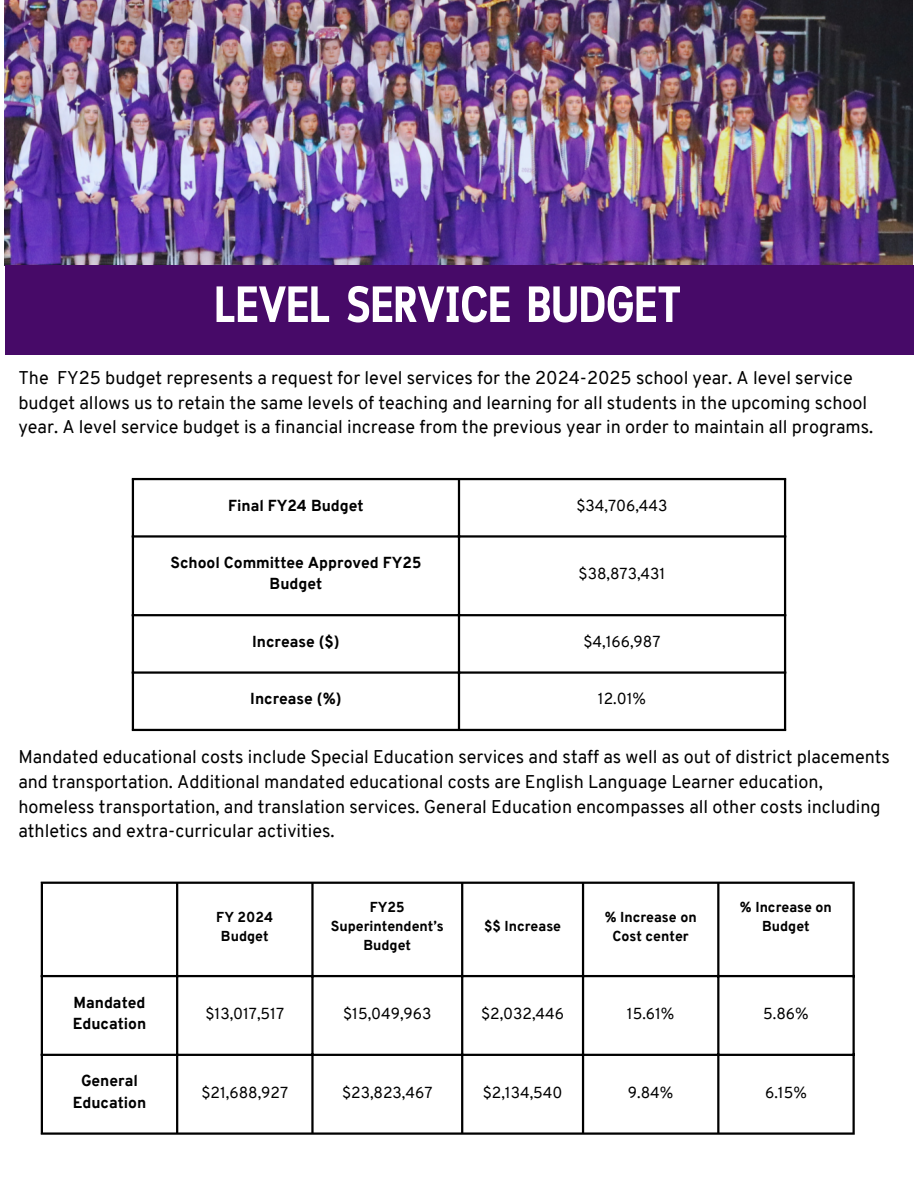
<style>
.page{position:relative;width:918px;height:1188px;background:#fff}
.page>*{position:absolute;margin:0;border:0;box-sizing:border-box;transform-origin:0 0}
.t1{font:700 50.85px "Cloud Cond";color:#fff}
.t2{font:18px/24.8px "Overpass";color:#000}
.t3{font:15.6px "Overpass";color:#000}
.t4{font:800 15.6px/21.3px "Overpass";color:#000;text-align:center}
.t5{font:800 14.1px/19.2px "Overpass";color:#000;text-align:center}
</style>
<div class="page">
<img style="left:5px;top:0;width:908px;height:265px">
<div style="left:5px;top:265px;width:908px;height:90px;background:#470a68"></div>
<hr style="left:132px;top:480px;width:2px;height:249px;background:#000">
<hr style="left:458px;top:480px;width:2px;height:249px;background:#000">
<hr style="left:784px;top:480px;width:2px;height:249px;background:#000">
<hr style="left:132px;top:478px;width:654px;height:2px;background:#000">
<hr style="left:132px;top:535px;width:654px;height:3px;background:#000">
<hr style="left:132px;top:614px;width:654px;height:2px;background:#000">
<hr style="left:132px;top:671px;width:654px;height:3px;background:#000">
<hr style="left:132px;top:729px;width:654px;height:2px;background:#000">
<hr style="left:41px;top:884px;width:2px;height:248px;background:#000">
<hr style="left:176px;top:884px;width:2px;height:248px;background:#000">
<hr style="left:311px;top:884px;width:3px;height:248px;background:#000">
<hr style="left:461px;top:884px;width:2px;height:248px;background:#000">
<hr style="left:582px;top:884px;width:2px;height:248px;background:#000">
<hr style="left:717px;top:884px;width:2px;height:248px;background:#000">
<hr style="left:853px;top:884px;width:2px;height:248px;background:#000">
<hr style="left:41px;top:882px;width:814px;height:2px;background:#000">
<hr style="left:41px;top:975px;width:814px;height:2px;background:#000">
<hr style="left:41px;top:1054px;width:814px;height:2px;background:#000">
<hr style="left:41px;top:1132px;width:814px;height:3px;background:#000">
<p class="t1" style="left:214px;top:285px;width:468px">LEVEL SERVICE BUDGET</p>
<p class="t2" style="left:18px;top:367px;width:856px">The FY25 budget represents a request for level services for the 2024-2025 school year. A level service budget allows us to retain the same levels of teaching and learning for all students in the upcoming school year. A level service budget is a financial increase from the previous year in order to maintain all programs.</p>
<h1 class="t4" style="left:228px;top:496px;width:137px">Final FY24 Budget</h1>
<p class="t3" style="left:576px;top:499px;width:93px">$34,706,443</p>
<p class="t4" style="left:170px;top:553px;width:252px">School Committee Approved FY25<br>Budget</p>
<p class="t3" style="left:579px;top:567px;width:88px">$38,873,431</p>
<p class="t4" style="left:252px;top:632px;width:89px">Increase ($)</p>
<p class="t3" style="left:583px;top:635px;width:79px">$4,166,987</p>
<p class="t4" style="left:250px;top:690px;width:93px">Increase (%)</p>
<p class="t3" style="left:598px;top:692px;width:50px">12.01%</p>
<p class="t2" style="left:18px;top:746px;width:873px">Mandated educational costs include Special Education services and staff as well as out of district placements and transportation. Additional mandated educational costs are English Language Learner education, homeless transportation, and translation services. General Education encompasses all other costs including athletics and extra-curricular activities.</p>
<p class="t5" style="left:216px;top:909px;width:58px">FY 2024<br>Budget</p>
<p class="t5" style="left:331px;top:899px;width:115px">FY25<br>Superintendent’s<br>Budget</p>
<p class="t5" style="left:484px;top:918px;width:79px">$$ Increase</p>
<p class="t5" style="left:605px;top:909px;width:93px">% Increase on<br>Cost center</p>
<p class="t5" style="left:740px;top:899px;width:93px">% Increase on<br>Budget</p>
<p class="t4" style="left:73px;top:993px;width:75px;text-align:left">Mandated<br>Education</p>
<p class="t3" style="left:205px;top:1007px;width:80px">$13,017,517</p>
<p class="t3" style="left:343px;top:1007px;width:90px">$15,049,963</p>
<p class="t3" style="left:481px;top:1007px;width:85px">$2,032,446</p>
<p class="t3" style="left:627px;top:1007px;width:49px">15.61%</p>
<p class="t3" style="left:763px;top:1007px;width:47px">5.86%</p>
<p class="t4" style="left:73px;top:1072px;width:75px">General<br>Education</p>
<p class="t3" style="left:201px;top:1086px;width:88px">$21,688,927</p>
<p class="t3" style="left:342px;top:1086px;width:92px">$23,823,467</p>
<p class="t3" style="left:483px;top:1086px;width:81px">$2,134,540</p>
<p class="t3" style="left:628px;top:1086px;width:47px">9.84%</p>
<p class="t3" style="left:765px;top:1086px;width:43px">6.15%</p>
</div>
